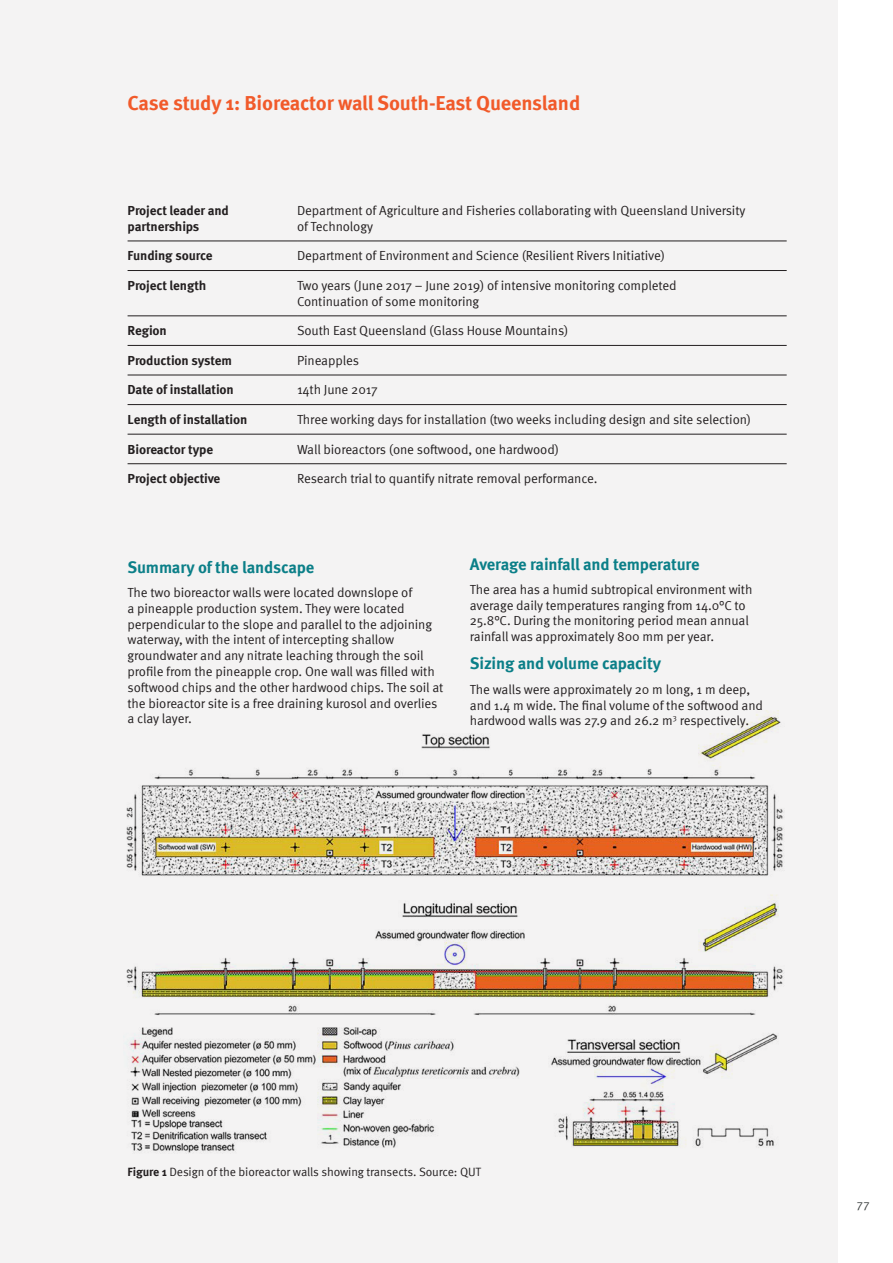
<style>
.page{position:relative;width:893px;height:1263px;background:#fff}
.page>*{position:absolute;margin:0;border:0;box-sizing:border-box;transform-origin:0 0}
.t1{font:700 20.25px "Meta Pro";letter-spacing:-.01em;color:#f15a2a}
.t2{font:700 16.5px "Meta Pro";letter-spacing:-.01em;color:#0b7f88}
.t3{font:13.2px/15.8px "Meta Pro";letter-spacing:-.01em;color:#231f20}
.t4{font:700 13.2px/15.8px "Meta Pro";letter-spacing:-.01em;color:#231f20}
.t5{font:12px "Meta Pro";letter-spacing:-.01em;color:#231f20}
.t6{font:12px "Meta Pro";color:#3d4141}
.s1{font-weight:700}
</style>
<div class="page">
<div style="left:0;top:0;width:838px;height:1263px;background:#f4f3f3"></div>
<hr style="left:128px;top:241px;width:169px;height:1px;background:#231f20">
<hr style="left:297px;top:241px;width:490px;height:1px;background:#231f20">
<hr style="left:128px;top:270px;width:169px;height:1px;background:#231f20">
<hr style="left:297px;top:270px;width:490px;height:1px;background:#231f20">
<hr style="left:128px;top:316px;width:169px;height:1px;background:#231f20">
<hr style="left:297px;top:316px;width:490px;height:1px;background:#231f20">
<hr style="left:128px;top:345px;width:169px;height:1px;background:#231f20">
<hr style="left:297px;top:345px;width:490px;height:1px;background:#231f20">
<hr style="left:128px;top:375px;width:169px;height:1px;background:#231f20">
<hr style="left:297px;top:375px;width:490px;height:1px;background:#231f20">
<hr style="left:128px;top:404px;width:169px;height:1px;background:#231f20">
<hr style="left:297px;top:404px;width:490px;height:1px;background:#231f20">
<hr style="left:128px;top:434px;width:169px;height:1px;background:#231f20">
<hr style="left:297px;top:434px;width:490px;height:1px;background:#231f20">
<hr style="left:128px;top:463px;width:169px;height:1px;background:#231f20">
<hr style="left:297px;top:463px;width:490px;height:1px;background:#231f20">
<img style="left:126px;top:710px;width:658px;height:443px">
<h1 class="t1" style="left:128px;top:87px;width:454px">Case study 1: Bioreactor wall South-East Queensland</h1>
<p class="t4" style="left:128px;top:202px;width:103px">Project leader and partnerships</p>
<p class="t3" style="left:297px;top:202px;width:450px">Department of Agriculture and Fisheries collaborating with Queensland University of Technology</p>
<p class="t4" style="left:128px;top:247px;width:87px">Funding source</p>
<p class="t3" style="left:297px;top:247px;width:370px">Department of Environment and Science (Resilient Rivers Initiative)</p>
<p class="t4" style="left:128px;top:277px;width:80px">Project length</p>
<p class="t3" style="left:297px;top:277px;width:381px">Two years (June 2017 – June 2019) of intensive monitoring completed<br>Continuation of some monitoring</p>
<p class="t4" style="left:128px;top:322px;width:41px">Region</p>
<p class="t3" style="left:297px;top:322px;width:273px">South East Queensland (Glass House Mountains)</p>
<p class="t4" style="left:128px;top:351px;width:106px">Production system</p>
<p class="t3" style="left:297px;top:351px;width:64px">Pineapples</p>
<p class="t4" style="left:128px;top:381px;width:108px">Date of installation</p>
<p class="t3" style="left:297px;top:381px;width:82px">14th June 2017</p>
<p class="t4" style="left:128px;top:411px;width:121px">Length of installation</p>
<p class="t3" style="left:297px;top:411px;width:456px">Three working days for installation (two weeks including design and site selection)</p>
<p class="t4" style="left:128px;top:440px;width:87px">Bioreactor type</p>
<p class="t3" style="left:297px;top:440px;width:263px">Wall bioreactors (one softwood, one hardwood)</p>
<p class="t4" style="left:128px;top:470px;width:94px">Project objective</p>
<p class="t3" style="left:297px;top:470px;width:302px">Research trial to quantify nitrate removal performance.</p>
<p class="t2" style="left:128px;top:554px;width:188px">Summary of the landscape</p>
<p class="t3" style="left:128px;top:584px;width:317px">The two bioreactor walls were located downslope of<br>a pineapple production system. They were located perpendicular to the slope and parallel to the adjoining waterway, with the intent of intercepting shallow groundwater and any nitrate leaching through the soil profile from the pineapple crop. One wall was filled with softwood chips and the other hardwood chips. The soil at the bioreactor site is a free draining kurosol and overlies a clay layer.</p>
<p class="t2" style="left:470px;top:551px;width:231px">Average rainfall and temperature</p>
<p class="t3" style="left:470px;top:581px;width:284px">The area has a humid subtropical environment with average daily temperatures ranging from 14.0°C to 25.8°C. During the monitoring period mean annual rainfall was approximately 800 mm per year.</p>
<p class="t2" style="left:470px;top:651px;width:193px">Sizing and volume capacity</p>
<p class="t3" style="left:470px;top:680px;width:295px">The walls were approximately 20 m long, 1 m deep, and 1.4 m wide. The final volume of the softwood and hardwood walls was 27.9 and 26.2 m<sup>3</sup> respectively.</p>
<p class="t5" style="left:128px;top:1163px;width:355px"><span class="s1">Figure 1</span> Design of the bioreactor walls showing transects. Source: QUT</p>
<p class="t6" style="left:857px;top:1196px;width:14px">77</p>
</div>
